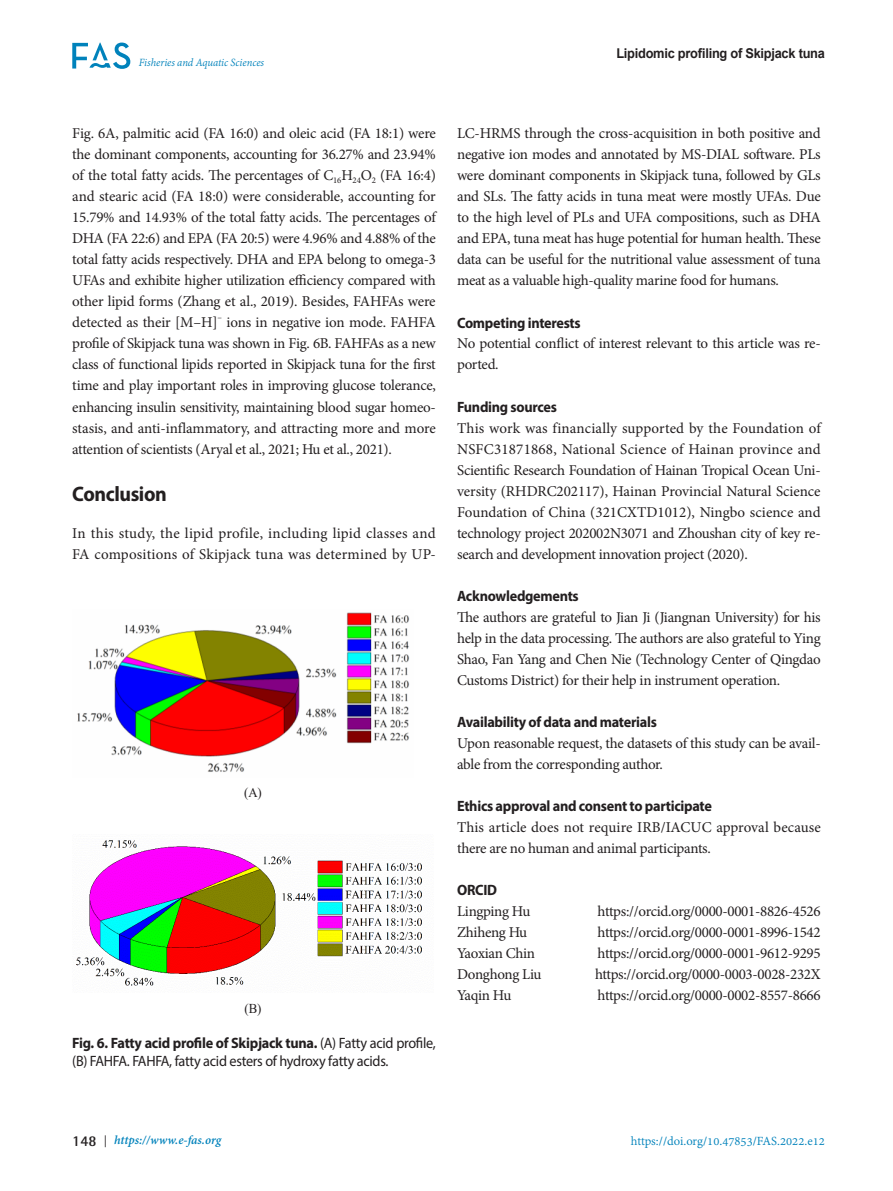
<style>
.page{position:relative;width:893px;height:1191px;background:#fff}
.page>*{position:absolute;margin:0;border:0;box-sizing:border-box;transform-origin:0 0}
.headiing_1st{font:700 21px "Myriad Pro";letter-spacing:-.02em;color:#231f20;scale:.95 1}
.main_text_1st_no_ind{font:15px/21px "Minion Pro";letter-spacing:-.02em;color:#231f20;text-align:justify}
.heading_acknowledgem{font:700 15px "Myriad Pro";letter-spacing:-.02em;color:#231f20;scale:.95 1}
.table_title{font:15px/18px "Myriad Pro";letter-spacing:-.02em;color:#231f20;scale:.95 1}
.main_text_1st_no_ind-2{font:15px/21px "Minion Pro";letter-spacing:.015em;color:#231f20}
.t1{font:13.5px "Adobe Devanagari";color:#0082bb}
.t2{font:700 13.5px "Arial";letter-spacing:-.02em;color:#231f20;scale:.95 1}
.t3{font:italic 700 13.5px "Adobe Devanagari";color:#0082bb}
.author_affiliation_2{font:13.5px "Times New Roman";color:#231f20;scale:.95 1}
.t4{font:italic 12px "Adobe Devanagari";letter-spacing:-.005em;color:#0082bb;scale:.95 1}
.main_text_1st_no_ind-3{font:8.7px "Minion Pro";color:#231f20}
.s1{font-weight:700}
.s2{font-family:"Rotis Semi Sans Std";font-style:normal;font-size:15px;color:#231f20}
.s3{font-family:"Helvetica Neue LT Pro";font-weight:300;font-style:normal;font-stretch:condensed;font-size:16.05px;color:#231f20}
</style>
<div class="page">
<svg style="left:72px;top:43px;width:58px;height:26px"></svg>
<img style="left:77px;top:612px;width:333px;height:160px">
<img style="left:76px;top:840px;width:346px;height:146px">
<p class="t4" style="left:139px;top:56px;width:133px">Fisheries and Aquatic Sciences</p>
<p class="t2" style="left:616px;top:44px;width:221px">Lipidomic profiling of Skipjack tuna</p>
<p class="main_text_1st_no_ind" style="left:72px;top:123px;width:365px">Fig. 6A, palmitic acid (FA 16:0) and oleic acid (FA 18:1) were the dominant components, accounting for 36.27% and 23.94% of the total fatty acids. The percentages of C<sub>16</sub>H<sub>24</sub>O<sub>2</sub> (FA 16:4) and stearic acid (FA 18:0) were considerable, accounting for 15.79% and 14.93% of the total fatty acids. The percentages of DHA (FA 22:6) and EPA (FA 20:5) were 4.96% and 4.88% of the total fatty acids respectively. DHA and EPA belong to omega-3<br>UFAs and exhibite higher utilization efficiency compared with other lipid forms (Zhang et al., 2019). Besides, FAHFAs were detected as their [M–H]</p>
<p class="main_text_1st_no_ind" style="left:72px;top:312px;width:365px;text-indent:154px">ions in negative ion mode. FAHFA profile of Skipjack tuna was shown in Fig. 6B. FAHFAs as a new class of functional lipids reported in Skipjack tuna for the first time and play important roles in improving glucose tolerance, enhancing insulin sensitivity, maintaining blood sugar homeo&shy;stasis, and anti-inflammatory, and attracting more and more attention of scientists (Aryal et al., 2021; Hu et al., 2021).</p>
<p class="headiing_1st" style="left:72px;top:480px;width:101px">Conclusion</p>
<p class="main_text_1st_no_ind-2" style="left:72px;top:522px;width:365px">In this study, the lipid profile, including lipid classes and<br>FA compositions of Skipjack tuna was determined by UP-</p>
<p class="main_text_1st_no_ind-3" style="left:218px;top:312px;width:6px">–</p>
<p class="author_affiliation_2" style="left:244px;top:783px;width:20px">(A)</p>
<p class="author_affiliation_2" style="left:244px;top:998px;width:19px">(B)</p>
<p class="table_title" style="left:72px;top:1033px;width:384px"><span class="s1">Fig. 6. Fatty acid profile of Skipjack tuna.</span> (A) Fatty acid profile, (B) FAHFA. FAHFA, fatty acid esters of hydroxy fatty acids.</p>
<p class="main_text_1st_no_ind" style="left:457px;top:123px;width:365px">LC-HRMS through the cross-acquisition in both positive and negative ion modes and annotated by MS-DIAL software. PLs were dominant components in Skipjack tuna, followed by GLs and SLs. The fatty acids in tuna meat were mostly UFAs. Due to the high level of PLs and UFA compositions, such as DHA and EPA, tuna meat has huge potential for human health. These data can be useful for the nutritional value assessment of tuna meat as a valuable high-quality marine food for humans.</p>
<p class="heading_acknowledgem" style="left:457px;top:313px;width:132px">Competing interests</p>
<p class="main_text_1st_no_ind" style="left:457px;top:333px;width:365px">No potential conflict of interest relevant to this article was re&shy;ported.</p>
<p class="heading_acknowledgem" style="left:457px;top:397px;width:106px">Funding sources</p>
<p class="main_text_1st_no_ind" style="left:457px;top:417px;width:365px">This work was financially supported by the Foundation of NSFC31871868, National Science of Hainan province and Scientific Research Foundation of Hainan Tropical Ocean Uni&shy;versity (RHDRC202117), Hainan Provincial Natural Science Foundation of China (321CXTD1012), Ningbo science and technology project 202002N3071 and Zhoushan city of key re&shy;search and development innovation project (2020).</p>
<p class="heading_acknowledgem" style="left:457px;top:586px;width:130px">Acknowledgements</p>
<p class="main_text_1st_no_ind" style="left:457px;top:606px;width:365px">The authors are grateful to Jian Ji (Jiangnan University) for his help in the data processing. The authors are also grateful to Ying Shao, Fan Yang and Chen Nie (Technology Center of Qingdao Customs District) for their help in instrument operation.</p>
<p class="heading_acknowledgem" style="left:457px;top:712px;width:212px">Availability of data and materials</p>
<p class="main_text_1st_no_ind" style="left:457px;top:732px;width:365px">Upon reasonable request, the datasets of this study can be avail&shy;able from the corresponding author.</p>
<p class="heading_acknowledgem" style="left:457px;top:796px;width:270px">Ethics approval and consent to participate</p>
<p class="main_text_1st_no_ind" style="left:457px;top:816px;width:365px">This article does not require IRB/IACUC approval because there are no human and animal participants.</p>
<p class="heading_acknowledgem" style="left:457px;top:880px;width:44px">ORCID</p>
<p class="main_text_1st_no_ind" style="left:457px;top:900px;width:75px">Lingping Hu</p>
<p class="main_text_1st_no_ind" style="left:598px;top:900px;width:225px">https://orcid.org/0000-0001-8826-4526</p>
<p class="main_text_1st_no_ind" style="left:457px;top:921px;width:72px">Zhiheng Hu</p>
<p class="main_text_1st_no_ind" style="left:598px;top:921px;width:225px">https://orcid.org/0000-0001-8996-1542</p>
<p class="main_text_1st_no_ind" style="left:457px;top:942px;width:79px">Yaoxian Chin</p>
<p class="main_text_1st_no_ind" style="left:598px;top:942px;width:225px">https://orcid.org/0000-0001-9612-9295</p>
<p class="main_text_1st_no_ind" style="left:457px;top:963px;width:86px">Donghong Liu</p>
<p class="main_text_1st_no_ind" style="left:595px;top:963px;width:227px">https://orcid.org/0000-0003-0028-232X</p>
<p class="main_text_1st_no_ind" style="left:457px;top:984px;width:56px">Yaqin Hu</p>
<p class="main_text_1st_no_ind" style="left:598px;top:984px;width:225px">https://orcid.org/0000-0002-8557-8666</p>
<p class="t3" style="left:72px;top:1132px;width:151px"><span class="s2">148</span> <span class="s3">|</span> https://www.e-fas.org</p>
<p class="t1" style="left:631px;top:1133px;width:196px">https://doi.org/10.47853/FAS.2022.e12</p>
</div>
